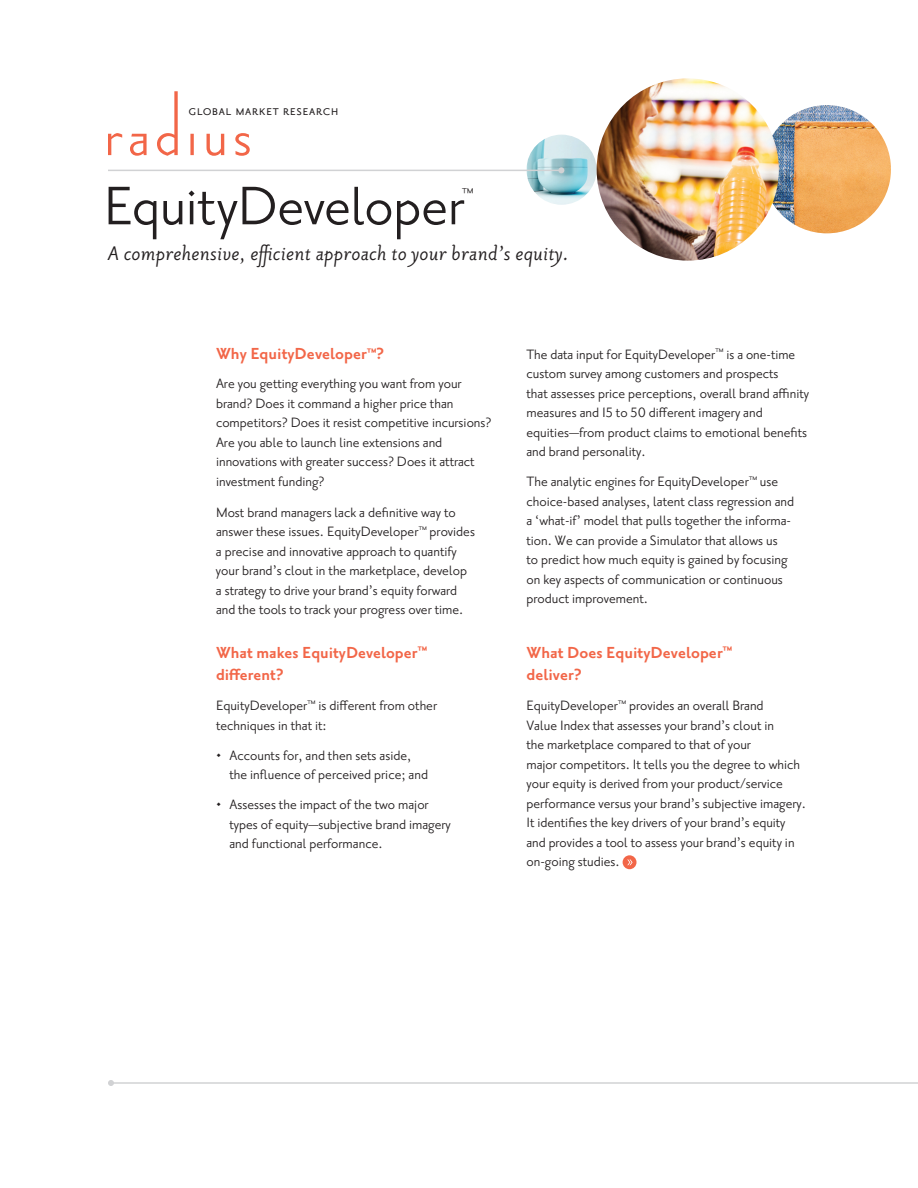
<style>
.page{position:relative;width:918px;height:1188px;background:#fff}
.page>*{position:absolute;margin:0;border:0;box-sizing:border-box;transform-origin:0 0}
.t1{font:66px "Priori Sans OT";letter-spacing:-.005em;color:#231f20}
.t2{font:italic 24px "Priori Sans OT";letter-spacing:.01em;color:#231f20}
.t3{font:700 19.5px/22.5px "Priori Sans OT";color:#f26648}
.t4{font:16.5px/19.5px "Priori Sans OT";color:#231f20}
.t5{font:16.5px "Priori Sans OT";letter-spacing:.03em;color:#231f20}
.t6{font:13.8px "Priori Sans OT";color:#231f20}
</style>
<div class="page">
<img style="left:763px;top:105px;width:128px;height:128px;border-radius:64px">
<img style="left:526px;top:135px;width:71px;height:70px;border-radius:35px">
<hr style="left:111px;top:1082px;width:807px;height:2px;background:#d1d2d4">
<svg style="left:108px;top:1080px;width:6px;height:6px"></svg>
<svg style="left:108px;top:91px;width:142px;height:65px"></svg>
<div style="left:623px;top:855px;width:14px;height:14px;background:#f26648;border-radius:50%"></div>
<svg style="left:627px;top:859px;width:6px;height:6px"></svg>
<hr style="left:108px;top:170px;width:453px;height:1px;background:#d1d2d4">
<svg style="left:558px;top:167px;width:6px;height:6px"></svg>
<img style="left:597px;top:78px;width:182px;height:183px;border-radius:91px">
<p class="t5" style="left:189px;top:103px;width:152px">global market research</p>
<h1 class="t1" style="left:104px;top:176px;width:362px">EquityDeveloper</h1>
<p class="t6" style="left:462px;top:186px;width:13px">™</p>
<h2 class="t2" style="left:108px;top:243px;width:463px">A comprehensive, efficient approach to your brand’s equity.</h2>
<p class="t3" style="left:216px;top:343px;width:170px">Why EquityDeveloper<sup>™</sup>?</p>
<p class="t4" style="left:216px;top:375px;width:277px">Are you getting everything you want from your brand? Does it command a higher price than competitors? Does it resist competitive incursions?<br>Are you able to launch line extensions and innovations with greater success? Does it attract investment funding?</p>
<p class="t4" style="left:216px;top:503px;width:261px">Most brand managers lack a definitive way to answer these issues. EquityDeveloper<sup>™</sup> provides a precise and innovative approach to quantify your brand’s clout in the marketplace, develop a strategy to drive your brand’s equity forward and the tools to track your progress over time.</p>
<p class="t3" style="left:216px;top:642px;width:212px">What makes EquityDeveloper<sup>™ </sup>different?</p>
<p class="t4" style="left:216px;top:697px;width:223px">EquityDeveloper<sup>™</sup> is different from other techniques in that it:</p>
<p class="t4" style="left:229px;top:746px;width:200px;text-indent:-13px">• Accounts for, and then sets aside, the influence of perceived price; and</p>
<p class="t4" style="left:229px;top:796px;width:223px;text-indent:-13px">• Assesses the impact of the two major types of equity—subjective brand imagery and functional performance.</p>
<p class="t4" style="left:526px;top:345px;width:284px">The data input for EquityDeveloper<sup>™</sup> is a one-time custom survey among customers and prospects<br>that assesses price perceptions, overall brand affinity measures and 15 to 50 different imagery and equities—from product claims to emotional benefits and brand personality.</p>
<p class="t4" style="left:526px;top:473px;width:269px">The analytic engines for EquityDeveloper<sup>™</sup> use choice-based analyses, latent class regression and a ‘what-if’ model that pulls together the informa&shy;tion. We can provide a Simulator that allows us<br>to predict how much equity is gained by focusing on key aspects of communication or continuous product improvement.</p>
<p class="t3" style="left:526px;top:642px;width:207px">What Does EquityDeveloper<sup>™ </sup>deliver?</p>
<p class="t4" style="left:526px;top:697px;width:281px">EquityDeveloper<sup>™</sup> provides an overall Brand<br>Value Index that assesses your brand’s clout in<br>the marketplace compared to that of your<br>major competitors. It tells you the degree to which your equity is derived from your product/service performance versus your brand’s subjective imagery.<br>It identifies the key drivers of your brand’s equity and provides a tool to assess your brand’s equity in on-going studies.</p>
</div>
